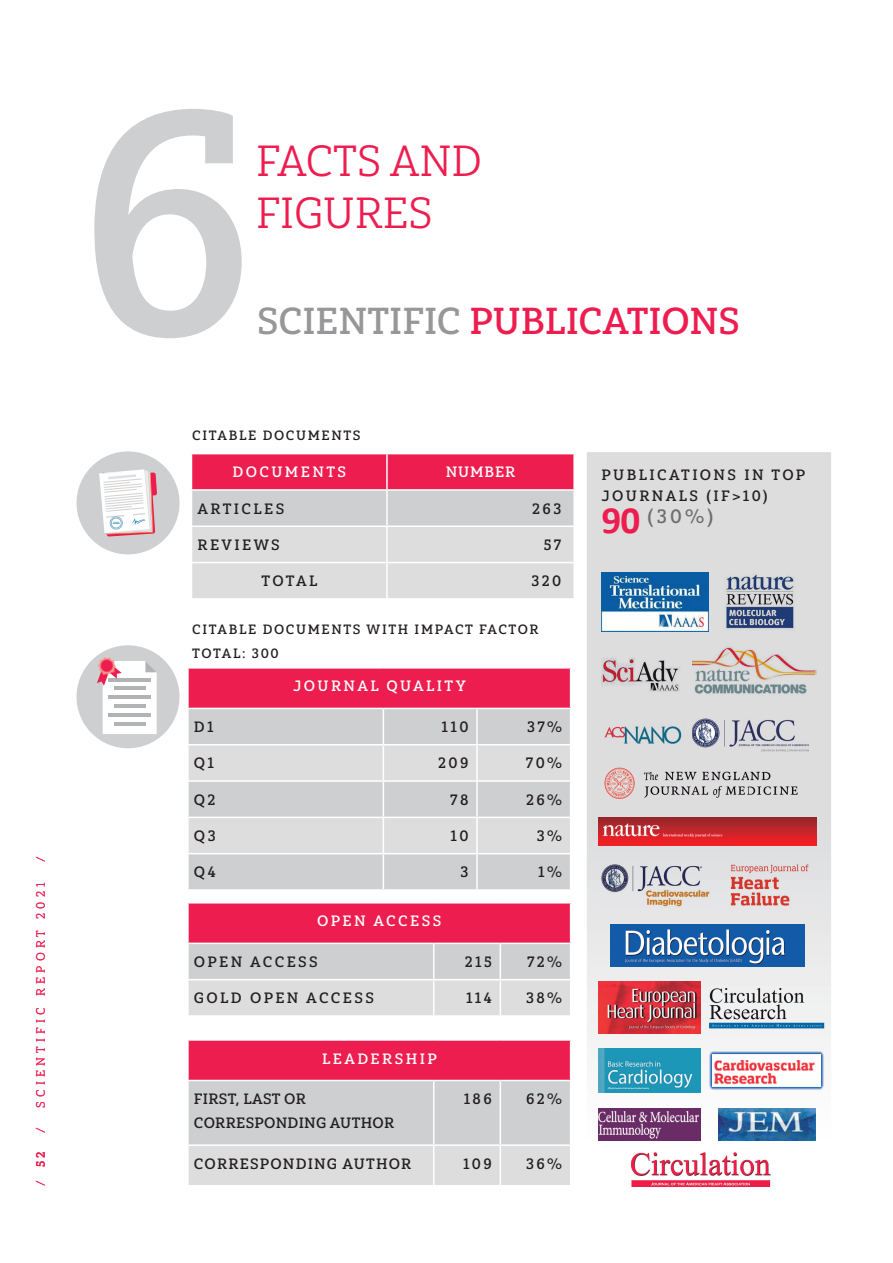
<style>
.page{position:relative;width:893px;height:1263px;background:#fff}
.page>*{position:absolute;margin:0;border:0;box-sizing:border-box;transform-origin:0 0}
.t1{font:316.8px "Yorkten Slab Nor Med";color:#cecfd1}
.t2{font:43.5px/52.2px "Yorkten Slab Nor Boo";color:#ed1d4f}
.t3{font:37.5px "Yorkten Slab Nor Med";color:#ed1d4f}
.t4{font:19.35px "Yorkten Slab Nor Med";color:#706f70}
.t5{font:15px/20.7px "Yorkten Slab Nor Med";letter-spacing:.155em;color:#231f20}
.t6{font:15px "Yorkten Slab Nor Med";letter-spacing:.16em;color:#fff}
.t7{font:15px/24px "Yorkten Slab Nor Med";letter-spacing:.02em;color:#231f20}
.t8{font:15px "Yorkten Slab Nor Med";letter-spacing:.08em;color:#231f20}
.t9{font:13.5px/24px "Yorkten Slab Nor Med";letter-spacing:.12em;color:#231f20}
.t10{font:12px "Yorkten Slab Nor Boo";letter-spacing:.35em;color:#ed1d4f}
.t11{font:12px "Yorkten Slab Nor Med";color:#ed1d4f}
.s1{font-family:"Yorkten Slab Nor Boo"}
.s2{color:#979799}
.s3{font-family:"Calibri";font-weight:700;font-size:38.7px;color:#ed1d4f}
</style>
<div class="page">
<svg style="left:587px;top:452px;width:244px;height:689px;background:#e0e0e1"></svg>
<div style="left:77px;top:645px;width:103px;height:103px;background:#cecfd1;border-radius:50%"></div>
<svg style="left:97px;top:657px;width:60px;height:77px;background:#e7dadd"></svg>
<svg style="left:192px;top:454px;width:381px;height:144px;background:#ddaab7"></svg>
<hr style="left:386px;top:454px;width:2px;height:35px;background:#fff">
<hr style="left:191px;top:489px;width:196px;height:2px;background:#fff">
<hr style="left:387px;top:489px;width:188px;height:2px;background:#fff">
<hr style="left:386px;top:491px;width:2px;height:34px;background:#fff">
<hr style="left:191px;top:525px;width:196px;height:2px;background:#fff">
<hr style="left:387px;top:525px;width:188px;height:2px;background:#fff">
<hr style="left:386px;top:527px;width:2px;height:35px;background:#fff">
<hr style="left:191px;top:562px;width:196px;height:1px;background:#fff">
<hr style="left:387px;top:562px;width:188px;height:1px;background:#fff">
<hr style="left:386px;top:563px;width:2px;height:35px;background:#fff">
<div style="left:188px;top:668px;width:383px;height:40px;background:#ed1d4f"></div>
<div style="left:189px;top:709px;width:381px;height:180px;background:#cecfd1"></div>
<svg style="left:189px;top:745px;width:381px;height:108px;background:#d8d8da"></svg>
<hr style="left:187px;top:667px;width:196px;height:2px;background:#fff">
<hr style="left:187px;top:669px;width:2px;height:39px;background:#fff">
<hr style="left:383px;top:667px;width:94px;height:2px;background:#fff">
<hr style="left:477px;top:667px;width:94px;height:2px;background:#fff">
<hr style="left:570px;top:669px;width:1px;height:39px;background:#fff">
<hr style="left:383px;top:709px;width:1px;height:35px;background:#fff">
<hr style="left:476px;top:709px;width:2px;height:35px;background:#fff">
<hr style="left:383px;top:782px;width:1px;height:35px;background:#fff">
<hr style="left:476px;top:782px;width:2px;height:35px;background:#fff">
<hr style="left:383px;top:854px;width:1px;height:35px;background:#fff">
<hr style="left:476px;top:854px;width:2px;height:35px;background:#fff">
<hr style="left:187px;top:744px;width:196px;height:1px;background:#fff">
<hr style="left:187px;top:780px;width:196px;height:2px;background:#fff">
<hr style="left:187px;top:817px;width:196px;height:1px;background:#fff">
<hr style="left:187px;top:853px;width:196px;height:1px;background:#fff">
<hr style="left:383px;top:744px;width:94px;height:1px;background:#fff">
<hr style="left:383px;top:745px;width:1px;height:35px;background:#fff">
<hr style="left:477px;top:744px;width:94px;height:1px;background:#fff">
<hr style="left:476px;top:745px;width:2px;height:35px;background:#fff">
<hr style="left:383px;top:780px;width:94px;height:2px;background:#fff">
<hr style="left:477px;top:780px;width:94px;height:2px;background:#fff">
<hr style="left:383px;top:817px;width:94px;height:1px;background:#fff">
<hr style="left:383px;top:818px;width:1px;height:35px;background:#fff">
<hr style="left:477px;top:817px;width:94px;height:1px;background:#fff">
<hr style="left:476px;top:818px;width:2px;height:35px;background:#fff">
<hr style="left:383px;top:853px;width:94px;height:1px;background:#fff">
<hr style="left:477px;top:853px;width:94px;height:1px;background:#fff">
<div style="left:188px;top:903px;width:383px;height:40px;background:#ed1d4f"></div>
<svg style="left:189px;top:944px;width:381px;height:71px;background:#d5d6d7"></svg>
<hr style="left:187px;top:903px;width:2px;height:39px;background:#fff">
<hr style="left:570px;top:903px;width:1px;height:39px;background:#fff">
<hr style="left:187px;top:942px;width:247px;height:2px;background:#fff">
<hr style="left:434px;top:942px;width:66px;height:2px;background:#fff">
<hr style="left:433px;top:944px;width:1px;height:35px;background:#fff">
<hr style="left:500px;top:942px;width:71px;height:2px;background:#fff">
<hr style="left:500px;top:944px;width:1px;height:35px;background:#fff">
<hr style="left:187px;top:979px;width:247px;height:1px;background:#fff">
<hr style="left:434px;top:979px;width:66px;height:1px;background:#fff">
<hr style="left:433px;top:980px;width:1px;height:35px;background:#fff">
<hr style="left:500px;top:979px;width:71px;height:1px;background:#fff">
<hr style="left:500px;top:980px;width:1px;height:35px;background:#fff">
<div style="left:188px;top:1040px;width:383px;height:40px;background:#ed1d4f"></div>
<svg style="left:189px;top:1081px;width:381px;height:104px;background:#d3d4d6"></svg>
<hr style="left:187px;top:1039px;width:247px;height:2px;background:#fff">
<hr style="left:187px;top:1041px;width:2px;height:39px;background:#fff">
<hr style="left:434px;top:1039px;width:66px;height:2px;background:#fff">
<hr style="left:500px;top:1039px;width:71px;height:2px;background:#fff">
<hr style="left:570px;top:1041px;width:1px;height:39px;background:#fff">
<hr style="left:433px;top:1081px;width:1px;height:63px;background:#fff">
<hr style="left:500px;top:1081px;width:1px;height:63px;background:#fff">
<hr style="left:187px;top:1144px;width:247px;height:2px;background:#fff">
<hr style="left:434px;top:1144px;width:66px;height:2px;background:#fff">
<hr style="left:433px;top:1146px;width:1px;height:39px;background:#fff">
<hr style="left:500px;top:1144px;width:71px;height:2px;background:#fff">
<hr style="left:500px;top:1146px;width:1px;height:39px;background:#fff">
<div style="left:77px;top:451px;width:103px;height:103px;background:#cecfd1;border-radius:50%"></div>
<svg style="left:99px;top:469px;width:58px;height:68px"></svg>
<img style="left:601px;top:572px;width:108px;height:59px">
<img style="left:601px;top:649px;width:79px;height:52px">
<img style="left:601px;top:721px;width:83px;height:27px">
<img style="left:722px;top:572px;width:76px;height:59px">
<img style="left:604px;top:767px;width:194px;height:32px">
<img style="left:692px;top:646px;width:124px;height:49px">
<img style="left:598px;top:817px;width:218px;height:28px">
<img style="left:692px;top:719px;width:117px;height:32px">
<img style="left:600px;top:856px;width:111px;height:55px">
<img style="left:725px;top:860px;width:94px;height:47px">
<img style="left:598px;top:982px;width:103px;height:51px">
<img style="left:610px;top:924px;width:194px;height:42px">
<img style="left:709px;top:986px;width:115px;height:42px">
<img style="left:598px;top:1048px;width:103px;height:45px">
<img style="left:631px;top:1152px;width:140px;height:34px">
<img style="left:598px;top:1108px;width:103px;height:32px">
<img style="left:709px;top:1051px;width:115px;height:39px">
<img style="left:718px;top:1108px;width:97px;height:32px">
<p class="t10" style="left:34px;top:861px;width:7px;rotate:-90deg">/</p>
<p class="t10" style="left:34px;top:1108px;width:227px;rotate:-90deg">SCIENTIFIC REPORT 2021</p>
<p class="t10" style="left:34px;top:1132px;width:7px;rotate:-90deg">/</p>
<p class="t11" style="left:33px;top:1186px;width:36px;rotate:-90deg"><span class="s1">/</span> 52</p>
<h1 class="t1" style="left:79px;top:34px;width:179px">6</h1>
<h2 class="t2" style="left:256px;top:135px;width:228px">FACTS AND<br>FIGURES</h2>
<h3 class="t3" style="left:257px;top:299px;width:484px"><span class="s2">SCIENTIFIC</span> PUBLICATIONS</h3>
<p class="t9" style="left:192px;top:423px;width:170px">CITABLE DOCUMENTS</p>
<p class="t6" style="left:232px;top:463px;width:115px">DOCUMENTS</p>
<p class="t6" style="left:446px;top:463px;width:71px">NUMBER</p>
<p class="t5" style="left:197px;top:498px;width:88px">ARTICLES</p>
<p class="t5" style="left:532px;top:498px;width:31px">263</p>
<p class="t5" style="left:197px;top:534px;width:84px">REVIEWS</p>
<p class="t5" style="left:544px;top:534px;width:19px">57</p>
<p class="t5" style="left:261px;top:570px;width:58px">TOTAL</p>
<p class="t5" style="left:532px;top:570px;width:31px">320</p>
<p class="t9" style="left:192px;top:617px;width:348px">CITABLE DOCUMENTS WITH IMPACT FACTOR<br>TOTAL: 300</p>
<p class="t6" style="left:293px;top:677px;width:174px">JOURNAL QUALITY</p>
<p class="t5" style="left:194px;top:716px;width:21px">D1</p>
<p class="t5" style="left:442px;top:716px;width:28px">110</p>
<p class="t5" style="left:527px;top:716px;width:37px">37%</p>
<p class="t5" style="left:194px;top:753px;width:22px">Q1</p>
<p class="t5" style="left:438px;top:753px;width:32px">209</p>
<p class="t5" style="left:526px;top:753px;width:38px">70%</p>
<p class="t5" style="left:194px;top:789px;width:23px">Q2</p>
<p class="t5" style="left:450px;top:789px;width:20px">78</p>
<p class="t5" style="left:526px;top:789px;width:37px">26%</p>
<p class="t5" style="left:194px;top:825px;width:23px">Q3</p>
<p class="t5" style="left:450px;top:825px;width:19px">10</p>
<p class="t5" style="left:537px;top:825px;width:27px">3%</p>
<p class="t5" style="left:194px;top:862px;width:23px">Q4</p>
<p class="t5" style="left:460px;top:862px;width:9px">3</p>
<p class="t5" style="left:538px;top:862px;width:25px">1%</p>
<p class="t6" style="left:317px;top:912px;width:125px">OPEN ACCESS</p>
<p class="t5" style="left:194px;top:951px;width:125px">OPEN ACCESS</p>
<p class="t5" style="left:465px;top:951px;width:29px">215</p>
<p class="t5" style="left:527px;top:951px;width:37px">72%</p>
<p class="t5" style="left:194px;top:988px;width:182px">GOLD OPEN ACCESS</p>
<p class="t5" style="left:466px;top:988px;width:27px">114</p>
<p class="t5" style="left:526px;top:988px;width:38px">38%</p>
<p class="t6" style="left:322px;top:1049px;width:116px">LEADERSHIP</p>
<p class="t7" style="left:194px;top:1087px;width:202px">FIRST, LAST OR<br>CORRESPONDING AUTHOR</p>
<p class="t5" style="left:464px;top:1088px;width:30px">186</p>
<p class="t5" style="left:526px;top:1088px;width:37px">62%</p>
<p class="t8" style="left:194px;top:1154px;width:219px">CORRESPONDING AUTHOR</p>
<p class="t5" style="left:463px;top:1153px;width:30px">109</p>
<p class="t5" style="left:526px;top:1153px;width:38px">36%</p>
<p class="t5" style="left:601px;top:464px;width:205px">PUBLICATIONS IN TOP<br>JOURNALS (IF&gt;10)</p>
<p class="t4" style="left:601px;top:504px;width:113px"><span class="s3">90</span> (30%)</p>
</div>
